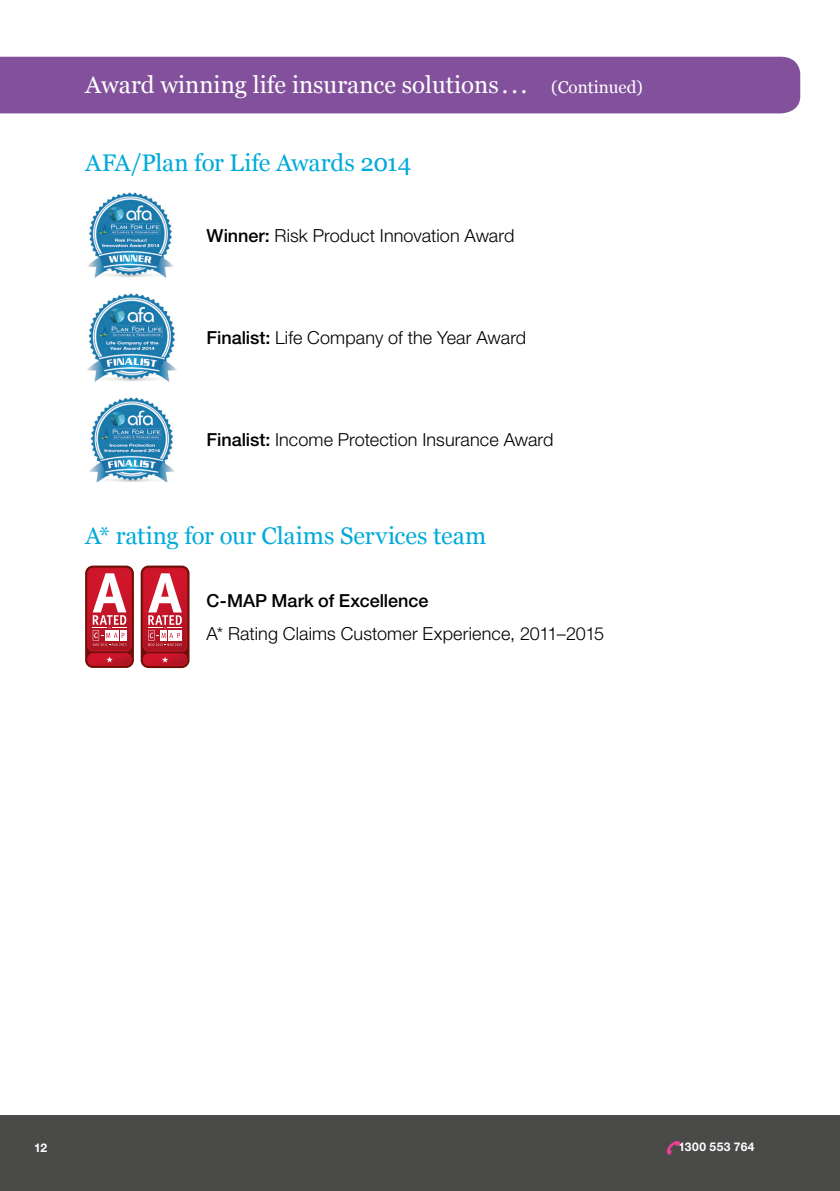
<style>
.page{position:relative;width:840px;height:1191px;background:#fff}
.page>*{position:absolute;margin:0;border:0;box-sizing:border-box;transform-origin:0 0}
.t1{font:24px "Georgia";letter-spacing:-.005em;color:#00aada}
.t2{font:24px "Georgia";color:#fff}
.t3{font:300 18px "Helvetica Neue LT Std";letter-spacing:.005em;color:#000}
.t4{font:500 18px "Helvetica Neue LT Std";color:#000}
.t5{font:700 12px "Helvetica Neue LT Std";letter-spacing:.04em;color:#fff}
.s1{font-size:17px}
.s2{font-weight:500}
</style>
<div class="page">
<div style="left:0;top:1115px;width:839px;height:76px;background:#4a4a49"></div>
<svg style="left:666px;top:1141px;width:14px;height:13px"></svg>
<div style="left:0;top:57px;width:799px;height:56px;background:#83519c"></div>
<img style="left:87px;top:193px;width:87px;height:85px">
<img style="left:87px;top:294px;width:90px;height:87px">
<img style="left:89px;top:397px;width:86px;height:85px">
<svg style="left:85px;top:565px;width:49px;height:103px"></svg>
<svg style="left:141px;top:565px;width:48px;height:103px"></svg>
<h1 class="t2" style="left:85px;top:68px;width:559px">Award winning life insurance solutions . . . <span class="s1">(Continued)</span></h1>
<h1 class="t1" style="left:85px;top:145px;width:327px">AFA/Plan for Life Awards 2014</h1>
<p class="t3" style="left:206px;top:224px;width:309px"><span class="s2">Winner:</span> Risk Product Innovation Award</p>
<p class="t3" style="left:206px;top:326px;width:321px"><span class="s2">Finalist:</span> Life Company of the Year Award</p>
<p class="t3" style="left:206px;top:428px;width:348px"><span class="s2">Finalist:</span> Income Protection Insurance Award</p>
<h1 class="t1" style="left:85px;top:518px;width:402px">A* rating for our Claims Services team</h1>
<p class="t4" style="left:206px;top:589px;width:223px">C-MAP Mark of Excellence</p>
<p class="t3" style="left:206px;top:622px;width:399px">A* Rating Claims Customer Experience, 2011–2015</p>
<p class="t5" style="left:34px;top:1140px;width:15px">12</p>
<p class="t5" style="left:678px;top:1139px;width:78px">1300 553 764</p>
</div>
